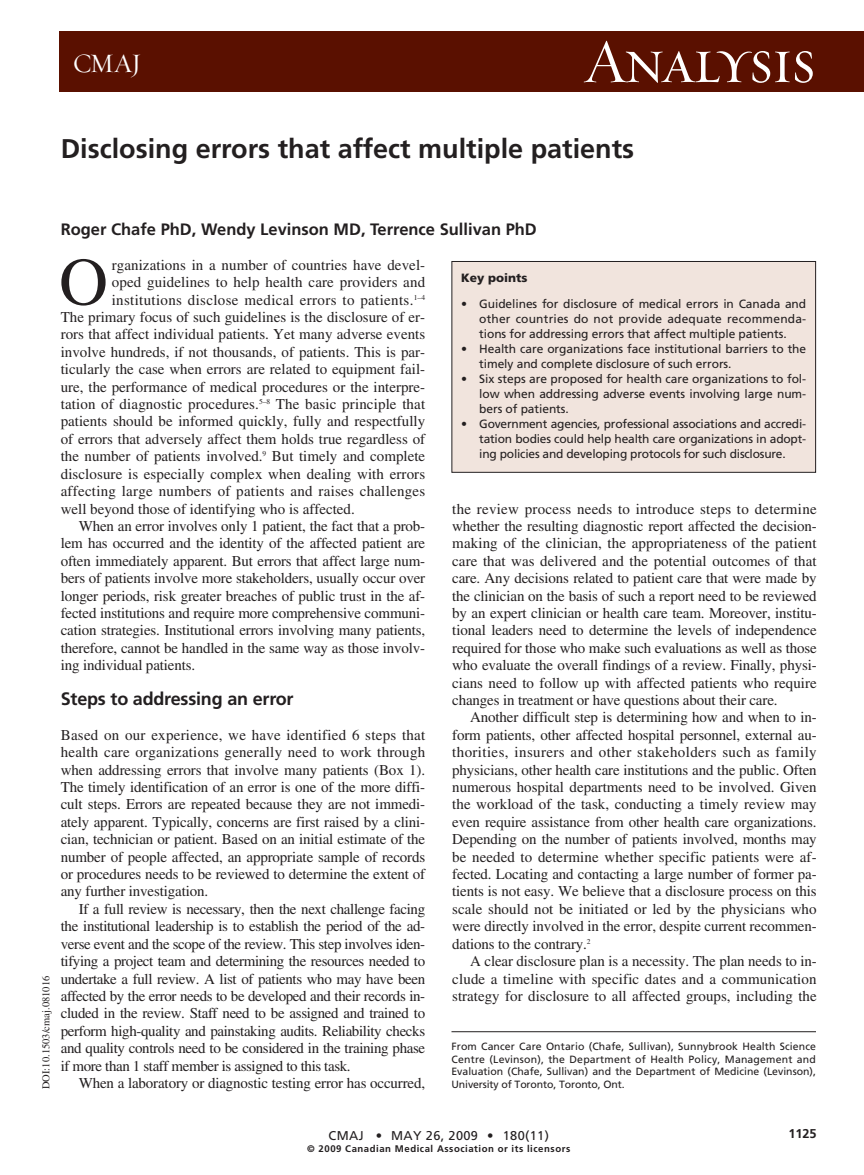
<style>
.page{position:relative;width:864px;height:1175px;background:#fff}
.page>*{position:absolute;margin:0;border:0;box-sizing:border-box;transform-origin:0 0}
.t1{font:67.5px "Times";color:#231f20}
.t2{font:63px "Requiem Display HTF Small Caps";letter-spacing:-.035em;color:#fff}
.t3{font:700 27px "Frutiger";color:#231f20}
.t4{font:27px "Requiem Display HTF Roman";color:#fff}
.t5{font:700 18px "Frutiger";letter-spacing:-.01em;color:#231f20}
.t6{font:700 16.5px "Frutiger";color:#231f20}
.t7{font:15px/17.4px "Times";color:#231f20;text-align:justify}
.t8{font:15px "Times";letter-spacing:.02em;color:#231f20}
.t9{font:12.75px "Frutiger";letter-spacing:.03em;color:#231f20}
.t10{font:700 12.75px "Frutiger";color:#231f20}
.t11{font:12px/15px "Frutiger";letter-spacing:-.005em;color:#231f20;text-align:justify}
.t12{font:900 12px "Frutiger";color:#231f20}
.t13{font:10.5px/12.8px "Frutiger";letter-spacing:-.01em;color:#231f20;text-align:justify}
.t14{font:10.5px "Times";color:#231f20}
.t15{font:700 9.6px "Frutiger";letter-spacing:.055em;color:#231f20}
</style>
<div class="page">
<div style="left:59px;top:32px;width:805px;height:60px;background:#5a1000"></div>
<hr style="left:452px;top:1031px;width:364px;height:1px;background:#231f20">
<div style="left:452px;top:261px;width:364px;height:211px;background:#f1e4dd"></div>
<div style="left:452px;top:261px;width:364px;height:211px;border:1px solid #231f20"></div>
<h3 class="t4" style="left:73px;top:53px;width:70px">CMAJ</h3>
<h2 class="t2" style="left:584px;top:23px;width:233px">Analysis</h2>
<h3 class="t3" style="left:61px;top:138px;width:575px">Disclosing errors that affect multiple patients</h3>
<p class="t14" style="left:42px;top:1089px;width:115px;rotate:-90deg">DOI:10.1503/cmaj.081016</p>
<p class="t6" style="left:61px;top:223px;width:478px">Roger Chafe PhD, Wendy Levinson MD, Terrence Sullivan PhD</p>
<h1 class="t1" style="left:59px;top:257px;width:50px">O</h1>
<p class="t7" style="left:112px;top:257px;width:315px">rganizations in a number of countries have devel-</p>
<p class="t7" style="left:112px;top:275px;width:315px">oped guidelines to help health care providers and</p>
<p class="t8" style="left:112px;top:294px;width:315px">institutions disclose medical errors to patients.<sup>1–4</sup></p>
<p class="t7" style="left:61px;top:310px;width:366px">The primary focus of such guidelines is the disclosure of er-</p>
<p class="t7" style="left:61px;top:327px;width:366px">rors that affect individual patients. Yet many adverse events</p>
<p class="t7" style="left:61px;top:344px;width:366px">involve hundreds, if not thousands, of patients. This is par-</p>
<p class="t7" style="left:61px;top:362px;width:366px">ticularly the case when errors are related to equipment fail-</p>
<p class="t7" style="left:61px;top:379px;width:366px">ure, the performance of medical procedures or the interpre-</p>
<p class="t7" style="left:61px;top:397px;width:366px">tation of diagnostic procedures.<sup>5–8</sup> The basic principle that</p>
<p class="t7" style="left:61px;top:414px;width:366px">patients should be informed quickly, fully and respectfully</p>
<p class="t7" style="left:61px;top:431px;width:366px">of errors that adversely affect them holds true regardless of</p>
<p class="t7" style="left:61px;top:449px;width:366px">the number of patients involved.<sup>9</sup> But timely and complete</p>
<p class="t7" style="left:61px;top:466px;width:366px">disclosure is especially complex when dealing with errors</p>
<p class="t7" style="left:61px;top:484px;width:366px">affecting large numbers of patients and raises challenges</p>
<p class="t7" style="left:61px;top:501px;width:296px">well beyond those of identifying who is affected.</p>
<p class="t7" style="left:79px;top:518px;width:348px">When an error involves only 1 patient, the fact that a prob-</p>
<p class="t7" style="left:61px;top:536px;width:366px">lem has occurred and the identity of the affected patient are</p>
<p class="t7" style="left:61px;top:553px;width:366px">often immediately apparent. But errors that affect large num-</p>
<p class="t7" style="left:61px;top:571px;width:366px">bers of patients involve more stakeholders, usually occur over</p>
<p class="t7" style="left:61px;top:588px;width:366px">longer periods, risk greater breaches of public trust in the af-</p>
<p class="t7" style="left:61px;top:605px;width:366px">fected institutions and require more comprehensive communi-</p>
<p class="t7" style="left:61px;top:623px;width:366px">cation strategies. Institutional errors involving many patients,</p>
<p class="t7" style="left:61px;top:640px;width:366px">therefore, cannot be handled in the same way as those involv-</p>
<p class="t7" style="left:61px;top:658px;width:136px">ing individual patients.</p>
<p class="t5" style="left:61px;top:691px;width:234px">Steps to addressing an error</p>
<p class="t7" style="left:61px;top:727px;width:366px">Based on our experience, we have identified 6 steps that health care organizations generally need to work through when addressing errors that involve many patients (Box 1).<br>The timely identification of an error is one of the more diffi&shy;cult steps. Errors are repeated because they are not immedi&shy;ately apparent. Typically, concerns are first raised by a clini&shy;cian, technician or patient. Based on an initial estimate of the number of people affected, an appropriate sample of records or procedures needs to be reviewed to determine the extent of any further investigation.</p>
<p class="t7" style="left:61px;top:901px;width:366px;text-indent:18px">If a full review is necessary, then the next challenge facing the institutional leadership is to establish the period of the ad&shy;verse event and the scope of the review. This step involves iden&shy;tifying a project team and determining the resources needed to undertake a full review. A list of patients who may have been affected by the error needs to be developed and their records in&shy;cluded in the review. Staff need to be assigned and trained to perform high-quality and painstaking audits. Reliability checks and quality controls need to be considered in the training phase if more than 1 staff member is assigned to this task.</p>
<p class="t7" style="left:79px;top:1075px;width:348px">When a laboratory or diagnostic testing error has occurred,</p>
<p class="t12" style="left:461px;top:273px;width:68px">Key points</p>
<p class="t11" style="left:479px;top:297px;width:329px;text-indent:-18px">• Guidelines for disclosure of medical errors in Canada and other countries do not provide adequate recommenda&shy;tions for addressing errors that affect multiple patients.</p>
<p class="t11" style="left:479px;top:342px;width:328px;text-indent:-18px">• Health care organizations face institutional barriers to the timely and complete disclosure of such errors.</p>
<p class="t11" style="left:479px;top:372px;width:328px;text-indent:-18px">• Six steps are proposed for health care organizations to fol&shy;low when addressing adverse events involving large num&shy;bers of patients.</p>
<p class="t11" style="left:479px;top:417px;width:329px;text-indent:-18px">• Government agencies, professional associations and accredi&shy;tation bodies could help health care organizations in adopt&shy;ing policies and developing protocols for such disclosure.</p>
<p class="t7" style="left:452px;top:501px;width:366px">the review process needs to introduce steps to determine whether the resulting diagnostic report affected the decision&shy;making of the clinician, the appropriateness of the patient care that was delivered and the potential outcomes of that care. Any decisions related to patient care that were made by the clinician on the basis of such a report need to be reviewed by an expert clinician or health care team. Moreover, institu&shy;tional leaders need to determine the levels of independence required for those who make such evaluations as well as those who evaluate the overall findings of a review. Finally, physi&shy;cians need to follow up with affected patients who require changes in treatment or have questions about their care.</p>
<p class="t7" style="left:452px;top:710px;width:366px;text-indent:18px">Another difficult step is determining how and when to in&shy;form patients, other affected hospital personnel, external au&shy;thorities, insurers and other stakeholders such as family physicians, other health care institutions and the public. Often numerous hospital departments need to be involved. Given the workload of the task, conducting a timely review may even require assistance from other health care organizations.<br>Depending on the number of patients involved, months may be needed to determine whether specific patients were af&shy;fected. Locating and contacting a large number of former pa&shy;tients is not easy. We believe that a disclosure process on this scale should not be initiated or led by the physicians who were directly involved in the error, despite current recommen&shy;dations to the contrary.<sup>2</sup></p>
<p class="t7" style="left:452px;top:953px;width:366px;text-indent:18px">A clear disclosure plan is a necessity. The plan needs to in&shy;clude a timeline with specific dates and a communication strategy for disclosure to all affected groups, including the</p>
<p class="t13" style="left:452px;top:1040px;width:366px">From Cancer Care Ontario (Chafe, Sullivan), Sunnybrook Health Science Centre (Levinson), the Department of Health Policy, Management and Evaluation (Chafe, Sullivan) and the Department of Medicine (Levinson), University of Toronto, Toronto, Ont.</p>
<p class="t9" style="left:329px;top:1130px;width:222px">CMAJ • MAY 26, 2009 • 180(11)</p>
<p class="t15" style="left:307px;top:1145px;width:265px">© 2009 Canadian Medical Association or its licensors</p>
<p class="t10" style="left:788px;top:1128px;width:30px">1125</p>
</div>
